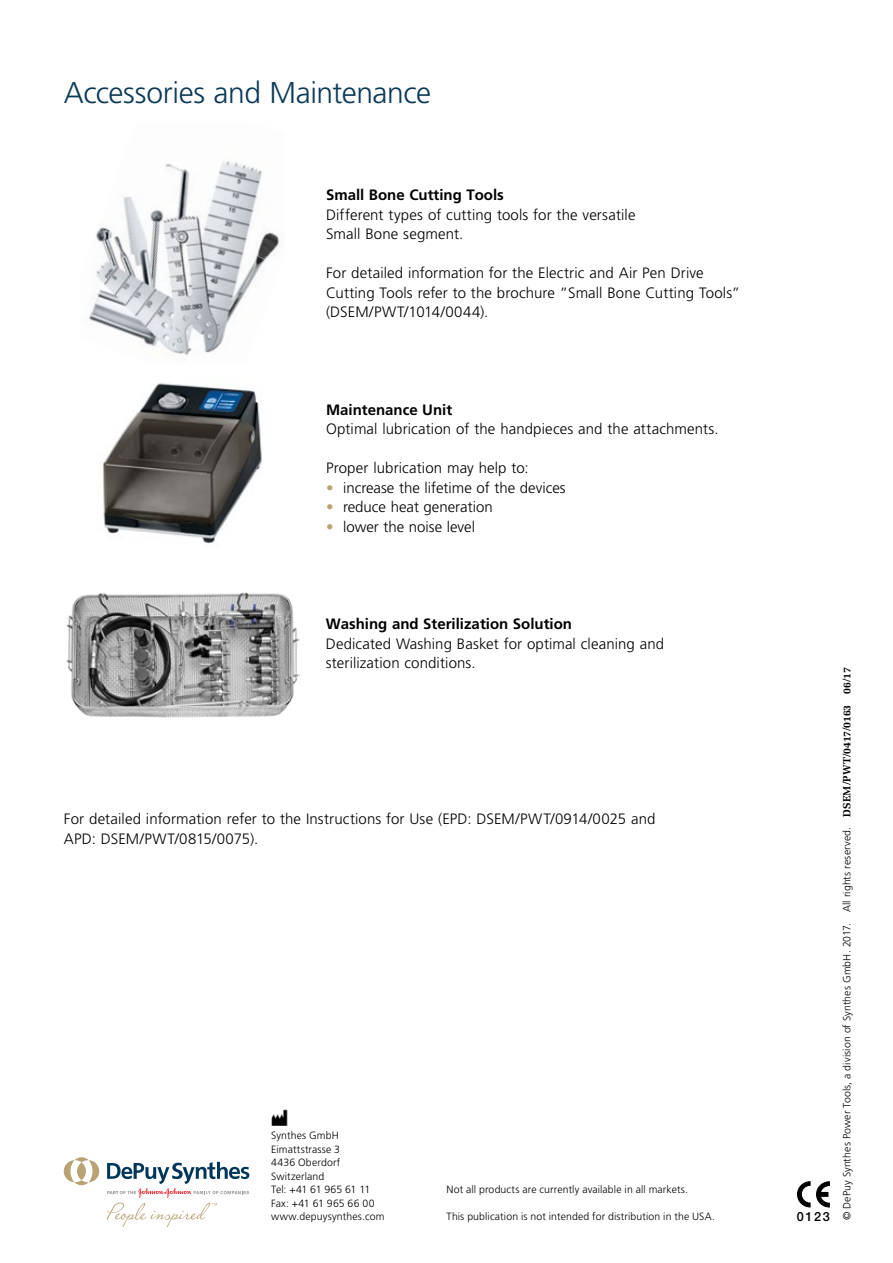
<style>
.page{position:relative;width:893px;height:1263px;background:#fff}
.page>*{position:absolute;margin:0;border:0;box-sizing:border-box;transform-origin:0 0}
.t1{font:300 30px "Frutiger LT Std";letter-spacing:-.015em;color:#0b3a59}
.t2{font:300 15px/19.5px "Frutiger LT Std";letter-spacing:.005em;color:#000}
.t3{font:700 15px "Frutiger LT Std";color:#000}
.t4{font:500 12.75px "Helvetica Neue";color:#000}
.t5{font:300 10.5px/13.5px "Frutiger LT Std";letter-spacing:.01em;color:#000}
.s1{color:#b9a374}
.s2{font-family:"Melior Com";font-weight:700}
</style>
<div class="page">
<svg style="left:797px;top:1182px;width:13px;height:25px"></svg>
<svg style="left:816px;top:1182px;width:13px;height:25px"></svg>
<img style="left:271px;top:1109px;width:17px;height:17px">
<svg style="left:64px;top:1157px;width:35px;height:29px"></svg>
<svg style="left:107px;top:1162px;width:142px;height:65px"></svg>
<img style="left:89px;top:161px;width:191px;height:194px">
<img style="left:102px;top:383px;width:160px;height:161px">
<img style="left:66px;top:592px;width:233px;height:126px">
<h1 class="t1" style="left:64px;top:75px;width:369px">Accessories and Maintenance</h1>
<p class="t3" style="left:326px;top:186px;width:179px">Small Bone Cutting Tools</p>
<p class="t2" style="left:326px;top:205px;width:311px">Different types of cutting tools for the versatile<br>Small Bone segment.</p>
<p class="t2" style="left:326px;top:264px;width:416px">For detailed information for the Electric and Air Pen Drive<br>Cutting Tools refer to the brochure ”Small Bone Cutting Tools” (DSEM/PWT/1014/0044).</p>
<p class="t3" style="left:326px;top:401px;width:128px">Maintenance Unit</p>
<p class="t2" style="left:326px;top:420px;width:394px">Optimal lubrication of the handpieces and the attachments.</p>
<p class="t2" style="left:326px;top:459px;width:204px">Proper lubrication may help to:</p>
<p class="t2" style="left:326px;top:478px;width:241px"><span class="s1">•</span> increase the lifetime of the devices</p>
<p class="t2" style="left:326px;top:498px;width:168px"><span class="s1">•</span> reduce heat generation</p>
<p class="t2" style="left:326px;top:517px;width:151px"><span class="s1">•</span> lower the noise level</p>
<p class="t3" style="left:326px;top:615px;width:248px">Washing and Sterilization Solution</p>
<p class="t2" style="left:326px;top:634px;width:340px">Dedicated Washing Basket for optimal cleaning and sterilization conditions.</p>
<p class="t2" style="left:64px;top:810px;width:593px">For detailed information refer to the Instructions for Use (EPD: DSEM/PWT/0914/0025 and<br>APD: DSEM/PWT/0815/0075).</p>
<p class="t5" style="left:271px;top:1129px;width:115px">Synthes GmbH<br>Eimattstrasse 3<br>4436 Oberdorf<br>Switzerland<br>Tel: +41 61 965 61 11<br>Fax: +41 61 965 66 00 www.depuysynthes.com</p>
<p class="t5" style="left:446px;top:1183px;width:243px">Not all products are currently available in all markets.</p>
<p class="t5" style="left:446px;top:1210px;width:270px">This publication is not intended for distribution in the USA.</p>
<p class="t4" style="left:797px;top:1209px;width:34px">0123</p>
<p class="t5" style="left:840px;top:1220px;width:554px;rotate:-90deg">© DePuy Synthes Power Tools, a division of Synthes GmbH. 2017. All rights reserved. <span class="s2">DSEM/PWT/0417/0163 06/17</span></p>
</div>
